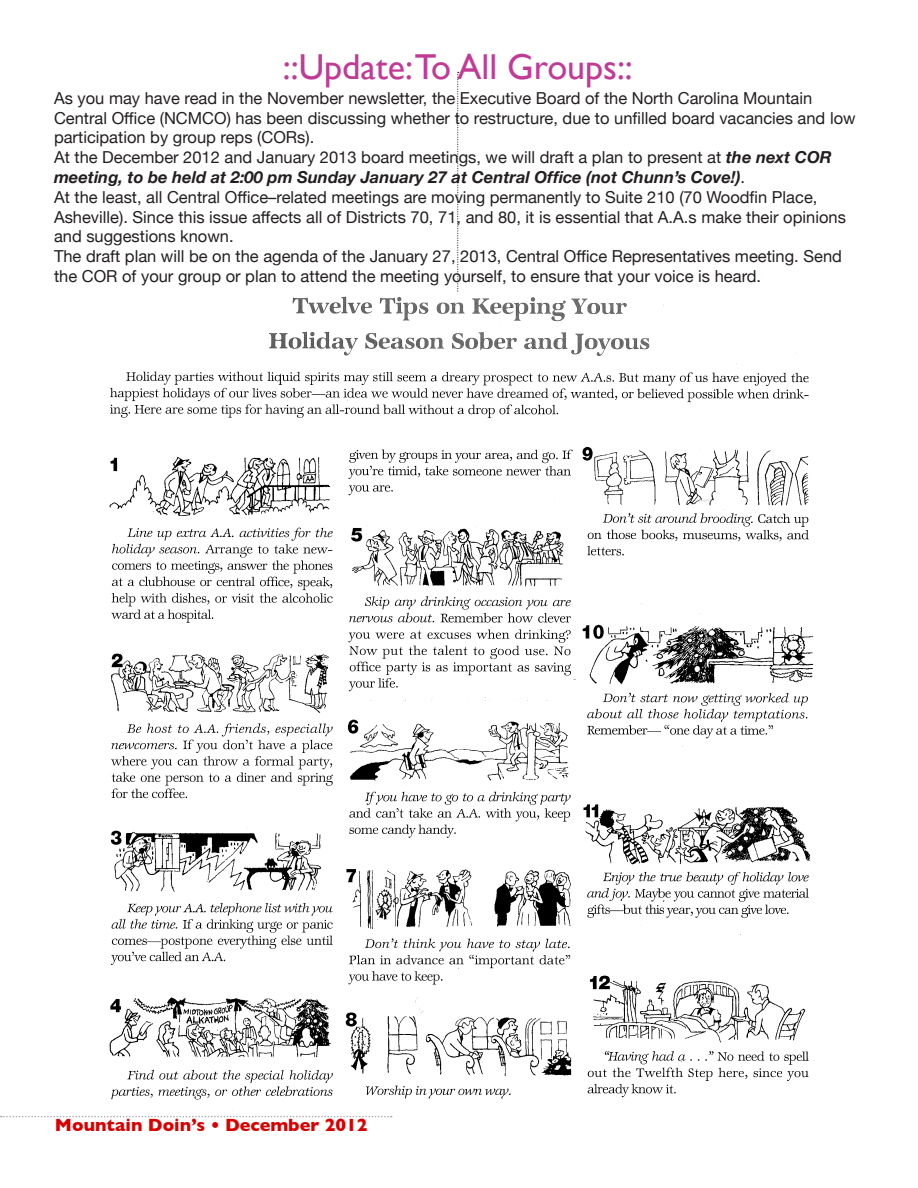
<style>
.page{position:relative;width:918px;height:1188px;background:#fff}
.page>*{position:absolute;margin:0;border:0;box-sizing:border-box;transform-origin:0 0}
.t1{font:36px "Gill Sans";color:#c13b96}
.t2{font:700 18px "Gill Sans";color:#da0000}
.t3{font:16.5px/19.8px "Helvetica Neue";color:#231f20}
.s1{font-weight:700;font-style:italic}
</style>
<div class="page">
<svg style="left:457px;top:72px;width:2px;height:220px"></svg>
<svg style="left:1px;top:1116px;width:391px;height:1px"></svg>
<img style="left:109px;top:296px;width:705px;height:815px">
<h1 class="t1" style="left:283px;top:46px;width:351px">::Update:To All Groups::</h1>
<p class="t3" style="left:54px;top:87px;width:803px">As you may have read in the November newsletter, the Executive Board of the North Carolina Mountain Central Office (NCMCO) has been discussing whether to restructure, due to unfilled board vacancies and low participation by group reps (CORs).<br>At the December 2012 and January 2013 board meetings, we will draft a plan to present at <span class="s1">the next COR meeting, to be held at 2:00 pm Sunday January 27 at Central Office (not Chunn’s Cove!)</span>.<br>At the least, all Central Office–related meetings are moving permanently to Suite 210 (70 Woodfin Place, Asheville). Since this issue affects all of Districts 70, 71, and 80, it is essential that A.A.s make their opinions and suggestions known.<br>The draft plan will be on the agenda of the January 27, 2013, Central Office Representatives meeting. Send the COR of your group or plan to attend the meeting yourself, to ensure that your voice is heard.</p>
<p class="t2" style="left:55px;top:1115px;width:314px">Mountain Doin’s • December 2012</p>
</div>
